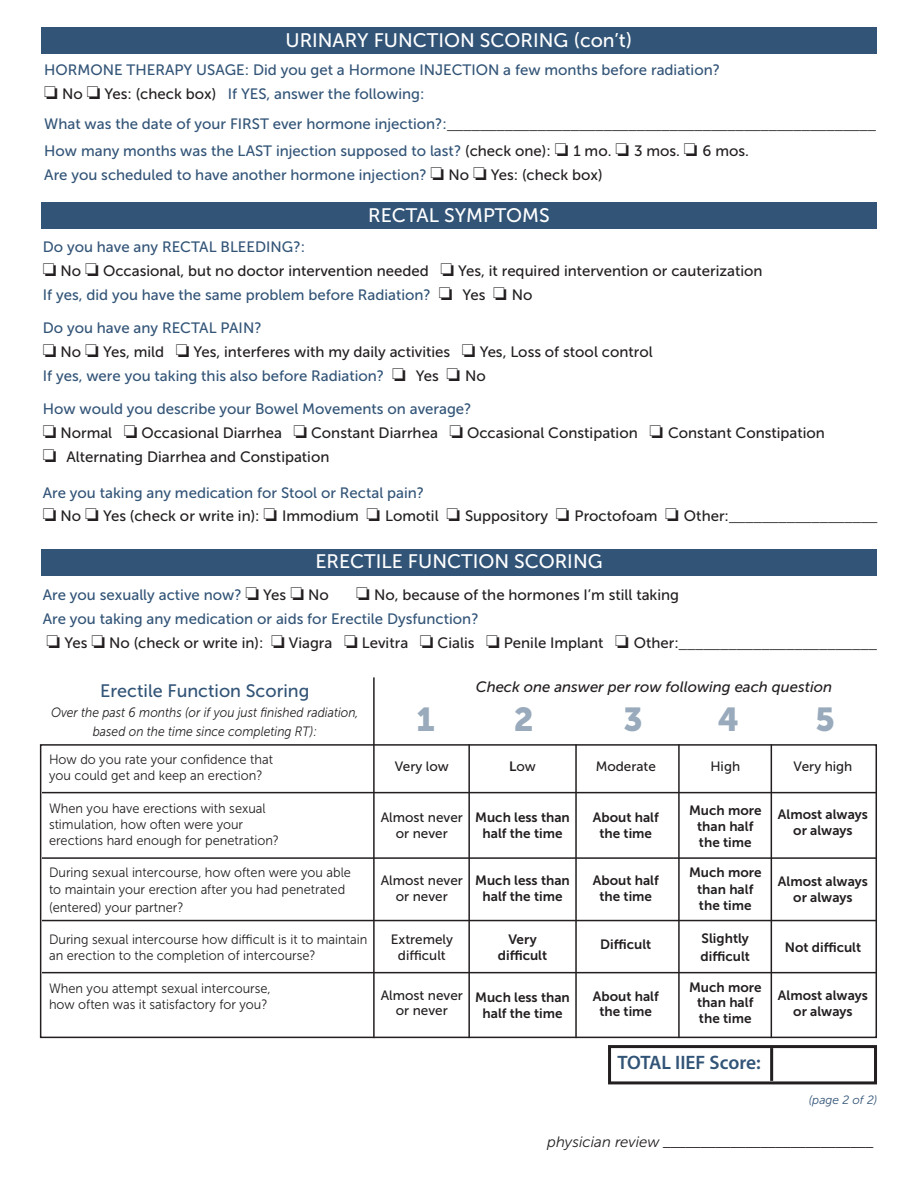
<style>
.page{position:relative;width:918px;height:1188px;background:#fff}
.page>*{position:absolute;margin:0;border:0;box-sizing:border-box;transform-origin:0 0}
.t1{font:33px "Museo Sans 900";color:#98aabb}
.t2{font:19.5px "Museo Sans 500";color:#fff}
.t3{font:600 19.5px "Myriad Pro";color:#325477}
.t4{font:18px "Museo Sans 500";color:#325477}
.t5{font:16.5px "Myriad Pro";color:#231f20}
.t6{font:15px "Museo Sans 500";color:#325477}
.t7{font:15px "Museo Sans 500";color:#231f20}
.t8{font:italic 15px "Museo Sans 300";color:#231f20}
.t9{font:italic 15px "Museo Sans 500";color:#231f20}
.t10{font:13.5px "Museo Sans 300";color:#231f20;scale:.95 1}
.t11{font:13.5px "Museo Sans 700";color:#231f20}
.t12{font:13.5px "Museo Sans 500";color:#231f20}
.t13{font:italic 13.5px "Museo Sans 300";color:#231f20;scale:.9 1}
.t14{font:italic 12px "Museo Sans 300";color:#325477}
.s1{color:#231f20}
.s2{font-family:"Museo Sans 500";font-size:15px;color:#325477}
.s3{font-family:"Myriad Pro";font-size:16.5px}
.s4{font-family:"Museo Sans 700"}
</style>
<div class="page">
<div style="left:42px;top:27px;width:835px;height:27px;background:#325477"></div>
<div style="left:42px;top:202px;width:835px;height:27px;background:#325477"></div>
<div style="left:42px;top:549px;width:835px;height:27px;background:#325477"></div>
<svg style="left:39px;top:744px;width:838px;height:295px"></svg>
<hr style="left:42px;top:792px;width:835px;height:1px;background:#231f20">
<hr style="left:42px;top:857px;width:835px;height:2px;background:#231f20">
<hr style="left:42px;top:920px;width:835px;height:1px;background:#231f20">
<hr style="left:42px;top:972px;width:835px;height:1px;background:#231f20">
<hr style="left:373px;top:677px;width:2px;height:361px;background:#231f20">
<hr style="left:468px;top:744px;width:2px;height:294px;background:#231f20">
<hr style="left:575px;top:744px;width:2px;height:294px;background:#231f20">
<hr style="left:678px;top:744px;width:2px;height:294px;background:#231f20">
<hr style="left:771px;top:744px;width:1px;height:294px;background:#231f20">
<div style="left:608px;top:1045px;width:269px;height:39px;border:3px solid #231f20"></div>
<hr style="left:770px;top:1048px;width:3px;height:33px;background:#231f20">
<p class="t2" style="left:286px;top:30px;width:348px">URINARY FUNCTION SCORING (con’t)</p>
<p class="t6" style="left:44px;top:62px;width:677px">HORMONE THERAPY USAGE: Did you get a Hormone INJECTION a few months before radiation?</p>
<p class="t6" style="left:44px;top:86px;width:382px"><span class="s1">□ No</span> <span class="s1">□ Yes: (check box)</span> If YES, answer the following:</p>
<p class="t5" style="left:44px;top:113px;width:833px"><span class="s2">What was the date of your FIRST ever hormone injection?:</span>____________________________________________________</p>
<p class="t6" style="left:44px;top:143px;width:706px">How many months was the LAST injection supposed to last? <span class="s1">(check one):</span> <span class="s1">□ 1 mo.</span> <span class="s1">□ 3 mos.</span> <span class="s1">□ 6 mos.</span></p>
<p class="t6" style="left:44px;top:167px;width:560px">Are you scheduled to have another hormone injection? <span class="s1">□ No</span> <span class="s1">□ Yes: (check box)</span></p>
<p class="t2" style="left:368px;top:204px;width:183px">RECTAL SYMPTOMS</p>
<p class="t6" style="left:43px;top:238px;width:264px">Do you have any RECTAL BLEEDING?:</p>
<p class="t7" style="left:43px;top:262px;width:721px">□ No □ Occasional, but no doctor intervention needed □ Yes, it required intervention or cauterization</p>
<p class="t6" style="left:43px;top:286px;width:491px">If yes, did you have the same problem before Radiation? <span class="s1">□ Yes</span> <span class="s1">□ No</span></p>
<p class="t6" style="left:43px;top:319px;width:220px">Do you have any RECTAL PAIN?</p>
<p class="t7" style="left:43px;top:343px;width:611px">□ No □ Yes, mild □ Yes, interferes with my daily activities □ Yes, Loss of stool control</p>
<p class="t6" style="left:43px;top:367px;width:445px">If yes, were you taking this also before Radiation? <span class="s1">□ Yes</span> <span class="s1">□ No</span></p>
<p class="t6" style="left:43px;top:400px;width:430px">How would you describe your Bowel Movements on average?</p>
<p class="t7" style="left:43px;top:424px;width:784px">□ Normal □ Occasional Diarrhea □ Constant Diarrhea □ Occasional Constipation □ Constant Constipation</p>
<p class="t7" style="left:43px;top:448px;width:288px">□ Alternating Diarrhea and Constipation</p>
<p class="t6" style="left:43px;top:484px;width:383px">Are you taking any medication for Stool or Rectal pain?</p>
<p class="t7" style="left:43px;top:507px;width:836px">□ No □ Yes (check or write in): □ Immodium □ Lomotil □ Suppository □ Proctofoam □ Other:<span class="s3">__________________</span></p>
<p class="t2" style="left:315px;top:551px;width:289px">ERECTILE FUNCTION SCORING</p>
<p class="t6" style="left:43px;top:587px;width:288px">Are you sexually active now? <span class="s1">□ Yes</span> <span class="s1">□ No</span></p>
<p class="t7" style="left:356px;top:587px;width:324px">□ No, because of the hormones I’m still taking</p>
<p class="t6" style="left:43px;top:611px;width:437px">Are you taking any medication or aids for Erectile Dysfunction?</p>
<p class="t7" style="left:47px;top:635px;width:832px">□ Yes □ No (check or write in): □ Viagra □ Levitra □ Cialis □ Penile Implant □ Other:<span class="s3">________________________</span></p>
<p class="t4" style="left:100px;top:681px;width:211px">Erectile Function Scoring</p>
<p class="t13" style="left:51px;top:705px;width:343px">Over the past 6 months (or if you just finished radiation,</p>
<p class="t13" style="left:93px;top:724px;width:251px">based on the time since completing RT):</p>
<p class="t10" style="left:49px;top:752px;width:237px">How do you rate your confidence that</p>
<p class="t10" style="left:49px;top:768px;width:226px">you could get and keep an erection?</p>
<p class="t10" style="left:49px;top:801px;width:230px">When you have erections with sexual</p>
<p class="t10" style="left:49px;top:817px;width:206px">stimulation, how often were your</p>
<p class="t10" style="left:49px;top:833px;width:244px">erections hard enough for penetration?</p>
<p class="t10" style="left:49px;top:865px;width:319px">During sexual intercourse, how often were you able</p>
<p class="t10" style="left:49px;top:882px;width:313px">to maintain your erection after you had penetrated</p>
<p class="t10" style="left:49px;top:900px;width:143px">(entered) your partner?</p>
<p class="t10" style="left:49px;top:932px;width:337px">During sexual intercourse how difficult is it to maintain</p>
<p class="t10" style="left:49px;top:948px;width:282px">an erection to the completion of intercourse?</p>
<p class="t10" style="left:49px;top:981px;width:235px">When you attempt sexual intercourse,</p>
<p class="t10" style="left:49px;top:997px;width:231px">how often was it satisfactory for you?</p>
<p class="t9" style="left:476px;top:679px;width:358px">Check one answer per row following each question</p>
<p class="t1" style="left:416px;top:701px;width:20px">1</p>
<p class="t1" style="left:514px;top:701px;width:21px">2</p>
<p class="t1" style="left:623px;top:701px;width:21px">3</p>
<p class="t1" style="left:718px;top:701px;width:23px">4</p>
<p class="t1" style="left:815px;top:701px;width:21px">5</p>
<p class="t12" style="left:395px;top:759px;width:56px">Very low</p>
<p class="t12" style="left:381px;top:810px;width:84px">Almost never</p>
<p class="t12" style="left:396px;top:826px;width:53px">or never</p>
<p class="t12" style="left:381px;top:873px;width:84px">Almost never</p>
<p class="t12" style="left:396px;top:889px;width:53px">or never</p>
<p class="t12" style="left:391px;top:932px;width:64px">Extremely</p>
<p class="t12" style="left:398px;top:948px;width:49px">difficult</p>
<p class="t12" style="left:381px;top:988px;width:84px">Almost never</p>
<p class="t12" style="left:396px;top:1003px;width:53px">or never</p>
<p class="t12" style="left:509px;top:759px;width:28px"><span class="s4">L</span>ow</p>
<p class="t11" style="left:475px;top:810px;width:96px">Much less than</p>
<p class="t11" style="left:483px;top:826px;width:81px">half the time</p>
<p class="t11" style="left:475px;top:873px;width:96px">Much less than</p>
<p class="t11" style="left:483px;top:889px;width:81px">half the time</p>
<p class="t11" style="left:508px;top:932px;width:30px">Very</p>
<p class="t11" style="left:498px;top:948px;width:51px">difficult</p>
<p class="t11" style="left:475px;top:990px;width:96px">Much less than</p>
<p class="t11" style="left:483px;top:1006px;width:81px">half the time</p>
<p class="t12" style="left:596px;top:759px;width:62px">Moderate</p>
<p class="t11" style="left:593px;top:810px;width:67px">About half</p>
<p class="t11" style="left:599px;top:826px;width:54px">the time</p>
<p class="t11" style="left:593px;top:873px;width:67px">About half</p>
<p class="t11" style="left:599px;top:889px;width:54px">the time</p>
<p class="t11" style="left:600px;top:937px;width:53px">Difficult</p>
<p class="t11" style="left:593px;top:989px;width:67px">About half</p>
<p class="t11" style="left:599px;top:1004px;width:54px">the time</p>
<p class="t12" style="left:710px;top:759px;width:31px">High</p>
<p class="t11" style="left:689px;top:803px;width:74px">Much more</p>
<p class="t11" style="left:697px;top:819px;width:58px">than half</p>
<p class="t11" style="left:699px;top:835px;width:54px">the time</p>
<p class="t11" style="left:689px;top:865px;width:74px">Much more</p>
<p class="t11" style="left:697px;top:882px;width:58px">than half</p>
<p class="t11" style="left:699px;top:898px;width:54px">the time</p>
<p class="t11" style="left:702px;top:931px;width:49px">Slightly</p>
<p class="t11" style="left:701px;top:949px;width:51px">difficult</p>
<p class="t11" style="left:689px;top:980px;width:74px">Much more</p>
<p class="t11" style="left:697px;top:995px;width:58px">than half</p>
<p class="t11" style="left:699px;top:1011px;width:54px">the time</p>
<p class="t3" style="left:618px;top:1050px;width:145px">TOTAL IIEF Score:</p>
<p class="t12" style="left:794px;top:759px;width:60px">Very high</p>
<p class="t11" style="left:778px;top:807px;width:92px">Almost always</p>
<p class="t11" style="left:793px;top:823px;width:61px">or always</p>
<p class="t11" style="left:778px;top:874px;width:92px">Almost always</p>
<p class="t11" style="left:793px;top:890px;width:61px">or always</p>
<p class="t11" style="left:785px;top:940px;width:78px">Not difficult</p>
<p class="t11" style="left:778px;top:988px;width:92px">Almost always</p>
<p class="t11" style="left:793px;top:1004px;width:61px">or always</p>
<p class="t14" style="left:809px;top:1094px;width:70px">(page 2 of 2)</p>
<p class="t8" style="left:547px;top:1134px;width:329px">physician review ____________________________</p>
</div>
